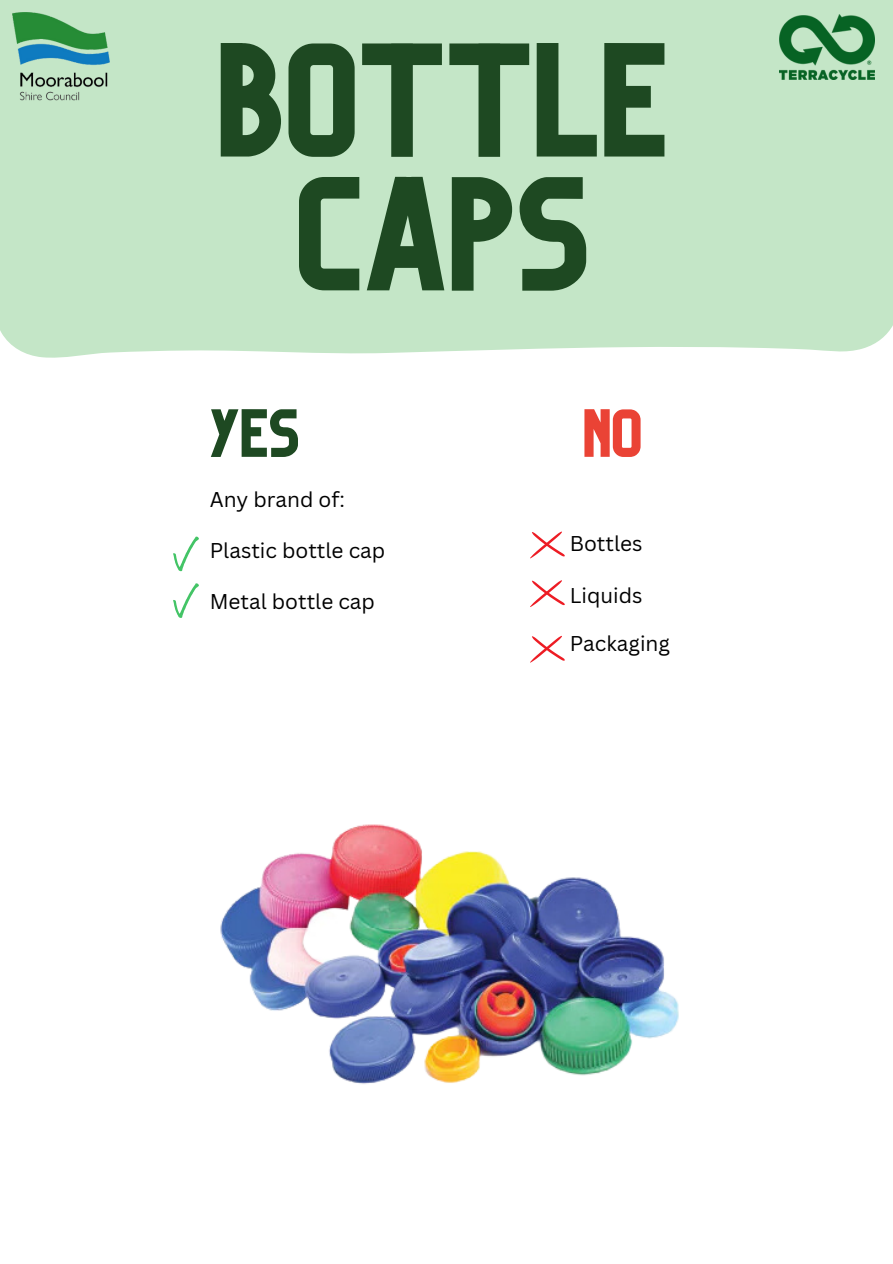
<style>
.page{position:relative;width:893px;height:1264px;background:#fff}
.page>*{position:absolute;margin:0;border:0;box-sizing:border-box;transform-origin:0 0}
.t1{font:149.85px/133.8px "Organic";color:#1e4922;text-align:center}
.t2{font:63px "Organic";color:#1e4922}
.t3{font:62.85px "Organic";color:#ea4335}
.t4{font:20.85px "Canva Sans";color:#000}
</style>
<div class="page">
<div style="left:0;top:0;width:892px;height:358px;background:#c4e6c7"></div>
<img style="left:220px;top:824px;width:459px;height:260px">
<svg style="left:173px;top:536px;width:26px;height:35px"></svg>
<svg style="left:173px;top:583px;width:26px;height:35px"></svg>
<svg style="left:530px;top:531px;width:34px;height:27px"></svg>
<svg style="left:530px;top:580px;width:34px;height:27px"></svg>
<svg style="left:530px;top:636px;width:34px;height:26px"></svg>
<img style="left:13px;top:12px;width:96px;height:90px">
<img style="left:779px;top:14px;width:95px;height:65px">
<p class="t1" style="left:221px;top:52px;width:452px">BOTTLE<br>CAPS</p>
<p class="t2" style="left:211px;top:409px;width:92px">YES</p>
<p class="t4" style="left:210px;top:485px;width:137px">Any brand of:</p>
<p class="t4" style="left:210px;top:535px;width:177px">Plastic bottle cap</p>
<p class="t4" style="left:210px;top:587px;width:167px">Metal bottle cap</p>
<p class="t3" style="left:584px;top:410px;width:61px">NO</p>
<p class="t4" style="left:569px;top:529px;width:74px">Bottles</p>
<p class="t4" style="left:569px;top:580px;width:74px">Liquids</p>
<p class="t4" style="left:569px;top:629px;width:102px">Packaging</p>
</div>
